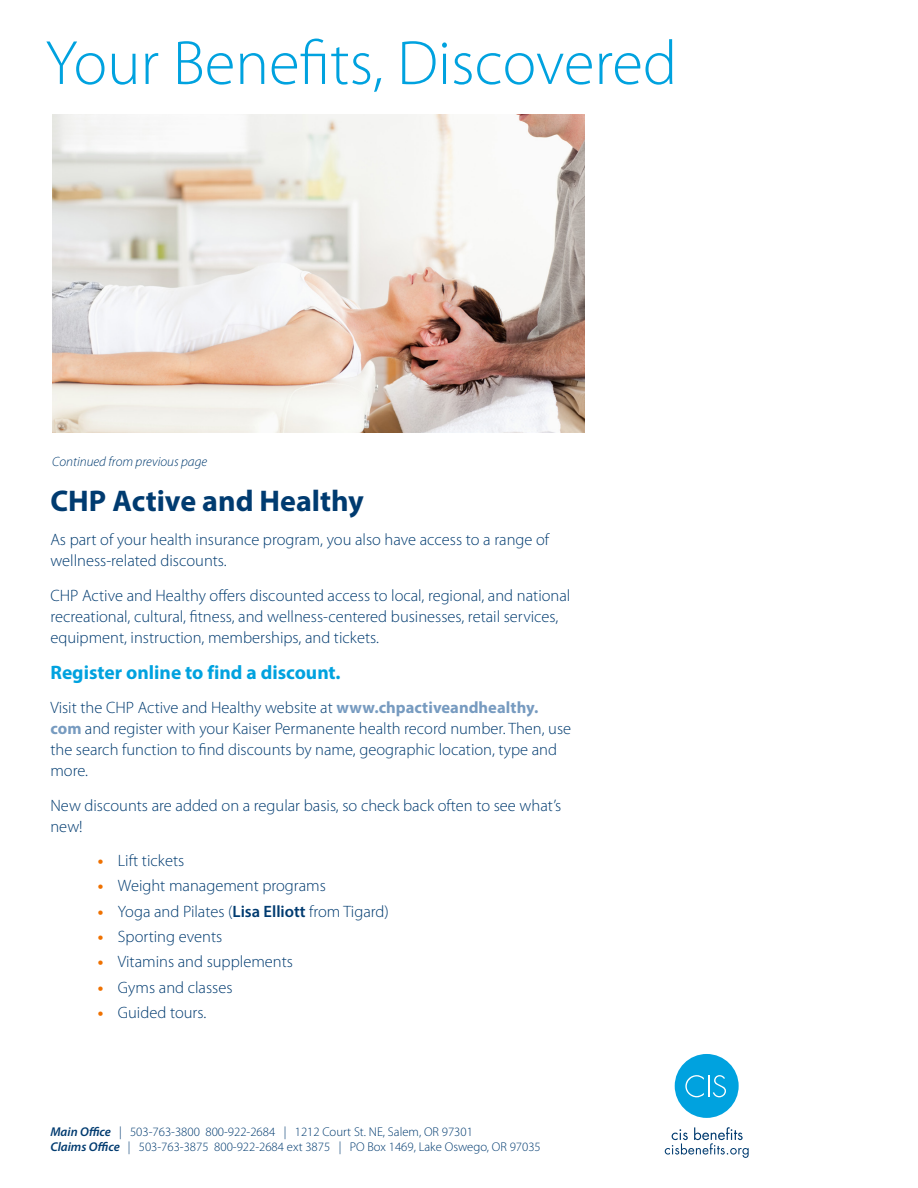
<style>
.page{position:relative;width:918px;height:1188px;background:#fff}
.page>*{position:absolute;margin:0;border:0;box-sizing:border-box;transform-origin:0 0}
.Continued_flush_left{font:300 63px "Myriad Pro";color:#00a2df}
.Subhead{font:700 30px "Myriad Pro";color:#003b70}
.Subhead-2{font:700 19.5px "Myriad Pro";color:#00a2df}
.Body_copy{font:300 16.5px/21px "Myriad Pro";color:#003b70}
.Continued_flush_left-2{font:italic 300 13.5px "Myriad Pro";color:#003b70}
.Contact_info{font:300 12.75px "Myriad Pro";color:#003b70}
.s1{font-weight:700;color:#779bc0}
.s2{font-weight:700;color:#ef7100}
.s3{font-weight:600}
.s4{font-weight:600;font-style:italic}
</style>
<div class="page">
<svg style="left:665px;top:1127px;width:84px;height:31px"></svg>
<div style="left:675px;top:1054px;width:64px;height:64px;background:#00a2df;border-radius:50%"></div>
<svg style="left:685px;top:1075px;width:41px;height:22px"></svg>
<img style="left:52px;top:114px;width:533px;height:318px">
<p class="Continued_flush_left" style="left:45px;top:28px;width:633px">Your Benefits, Discovered</p>
<p class="Continued_flush_left-2" style="left:52px;top:453px;width:156px">Continued from previous page</p>
<p class="Subhead" style="left:50px;top:481px;width:315px">CHP Active and Healthy</p>
<p class="Body_copy" style="left:50px;top:529px;width:500px">As part of your health insurance program, you also have access to a range of wellness-related discounts.</p>
<p class="Body_copy" style="left:50px;top:585px;width:521px">CHP Active and Healthy offers discounted access to local, regional, and national recreational, cultural, fitness, and wellness-centered businesses, retail services, equipment, instruction, memberships, and tickets.</p>
<p class="Subhead-2" style="left:50px;top:659px;width:292px">Register online to find a discount.</p>
<p class="Body_copy" style="left:50px;top:697px;width:522px">Visit the CHP Active and Healthy website at <span class="s1">www.chpactiveandhealthy. com</span> and register with your Kaiser Permanente health record number. Then, use the search function to find discounts by name, geographic location, type and more.</p>
<p class="Body_copy" style="left:50px;top:795px;width:512px">New discounts are added on a regular basis, so check back often to see what’s new!</p>
<p class="Body_copy" style="left:98px;top:850px;width:88px"><span class="s2">•</span> Lift tickets</p>
<p class="Body_copy" style="left:98px;top:876px;width:230px"><span class="s2">•</span> Weight management programs</p>
<p class="Body_copy" style="left:98px;top:901px;width:293px"><span class="s2">•</span> Yoga and Pilates (<span class="s3">Lisa Elliott</span> from Tigard)</p>
<p class="Body_copy" style="left:98px;top:926px;width:126px"><span class="s2">•</span> Sporting events</p>
<p class="Body_copy" style="left:98px;top:952px;width:197px"><span class="s2">•</span> Vitamins and supplements</p>
<p class="Body_copy" style="left:98px;top:977px;width:136px"><span class="s2">•</span> Gyms and classes</p>
<p class="Body_copy" style="left:98px;top:1002px;width:110px"><span class="s2">•</span> Guided tours.</p>
<p class="Contact_info" style="left:50px;top:1124px;width:424px"><span class="s4">Main Office</span> | 503-763-3800 800-922-2684 | 1212 Court St. NE, Salem, OR 97301</p>
<p class="Contact_info" style="left:50px;top:1140px;width:492px"><span class="s4">Claims Office</span> | 503-763-3875 800-922-2684 ext 3875 | PO Box 1469, Lake Oswego, OR 97035</p>
</div>
